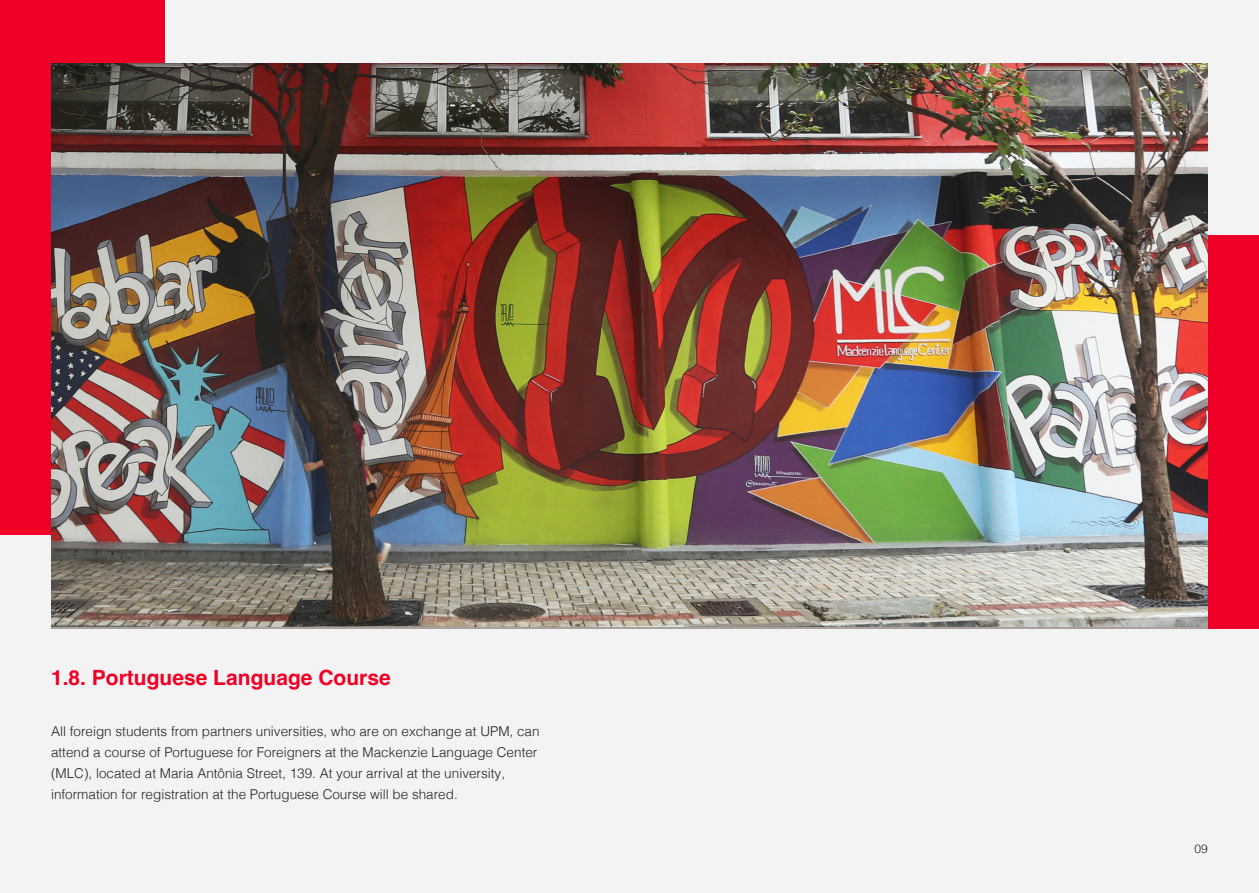
<style>
.page{position:relative;width:1259px;height:893px;background:#f4f3f3}
.page>*{position:absolute;margin:0;border:0;box-sizing:border-box;transform-origin:0 0}
.Paragraph_Style_1{font:700 21px "Helvetica";color:#ef0027}
.t1{font:300 13.5px/21px "Helvetica";color:#231f20}
.t2{font:300 12px "Helvetica";color:#231f20}
</style>
<div class="page">
<div style="left:702px;top:235px;width:557px;height:393px;background:#ef0027"></div>
<div style="left:0;top:0;width:165px;height:534px;background:#ef0027"></div>
<img style="left:51px;top:64px;width:1157px;height:562px">
<p class="Paragraph_Style_1" style="left:51px;top:665px;width:341px">1.8. Portuguese Language Course</p>
<p class="t1" style="left:51px;top:720px;width:490px">All foreign students from partners universities, who are on exchange at UPM, can attend a course of Portuguese for Foreigners at the Mackenzie Language Center (MLC), located at Maria Antônia Street, 139. At your arrival at the university, information for registration at the Portuguese Course will be shared.</p>
<p class="t2" style="left:1194px;top:838px;width:15px">09</p>
</div>
